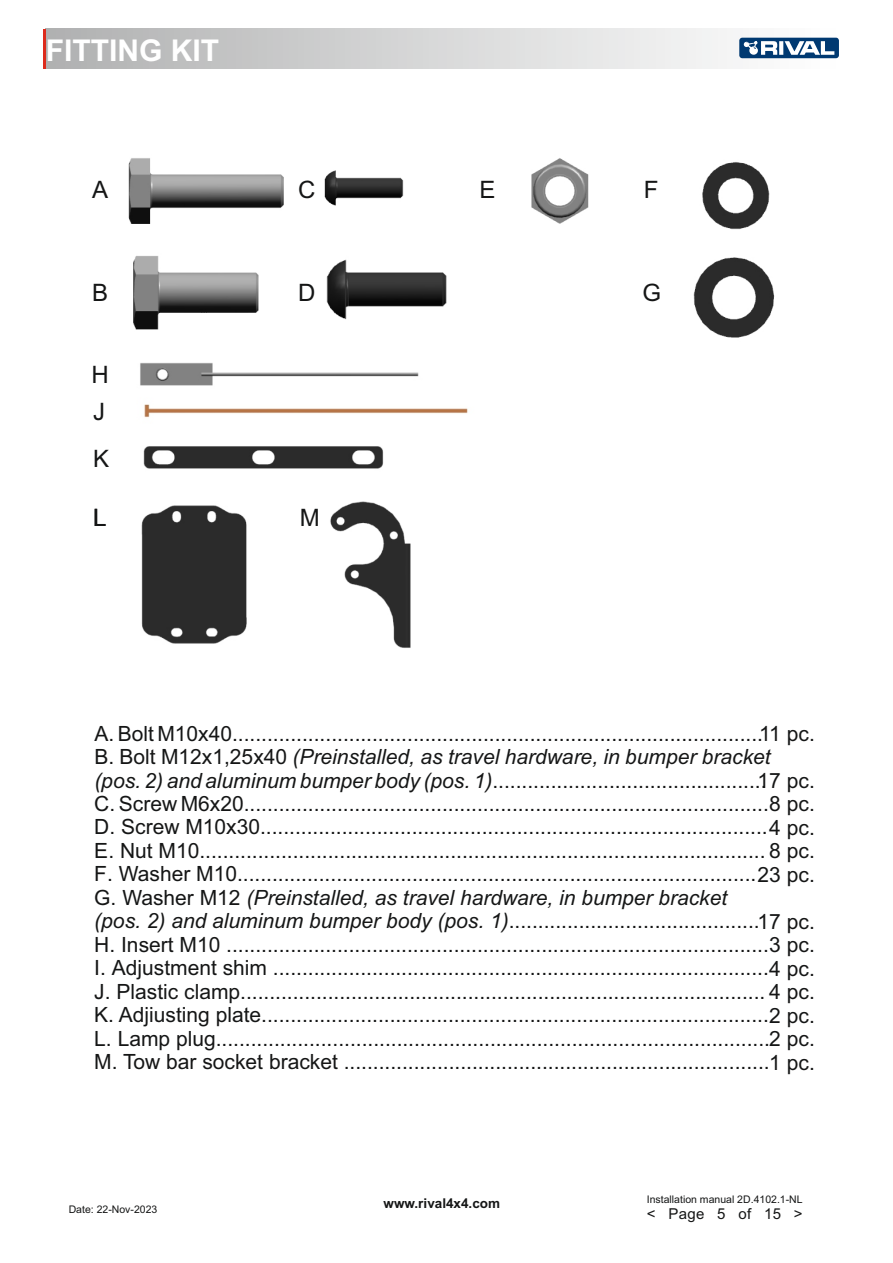
<style>
.page{position:relative;width:893px;height:1263px;background:#fff}
.page>*{position:absolute;margin:0;border:0;box-sizing:border-box;transform-origin:0 0}
.t1{font:700 30px "Arial";color:#fff}
.t2{font:24px/46.7px "Arial";color:#151616}
.t3{font:21px/23.4px "Arial";color:#151616}
.t4{font:15px "Arial";letter-spacing:.02em;color:#151616}
.t5{font:700 13.5px "Arial";color:#151616}
.t6{font:10.5px "Arial";color:#151616}
.s1{font-style:italic}
</style>
<div class="page">
<img style="left:128px;top:158px;width:647px;height:180px">
<div style="left:46px;top:29px;width:792px;height:40px;background:linear-gradient(to right,#b2b2b3,#fcfdfe)"></div>
<hr style="left:43px;top:29px;width:3px;height:40px;background:#dd2b1c">
<svg style="left:739px;top:38px;width:100px;height:20px"></svg>
<hr style="left:435px;top:91px;width:1px;height:475px;background:#fff">
<img style="left:140px;top:363px;width:328px;height:281px">
<img style="left:270px;top:489px;width:161px;height:155px">
<img style="left:294px;top:493px;width:141px;height:155px">
<img style="left:323px;top:245px;width:139px;height:83px">
<h1 class="t1" style="left:46px;top:39px;width:175px">FITTING KIT</h1>
<p class="t2" style="left:92px;top:168px;width:18px">A</p>
<p class="t2" style="left:298px;top:168px;width:19px">С</p>
<p class="t2" style="left:644px;top:168px;width:16px">F</p>
<p class="t2" style="left:480px;top:168px;width:18px">E</p>
<p class="t2" style="left:92px;top:272px;width:18px">B</p>
<p class="t2" style="left:298px;top:272px;width:19px">D</p>
<p class="t2" style="left:92px;top:354px;width:19px">H</p>
<p class="t2" style="left:93px;top:390px;width:18px">J<br>K</p>
<p class="t2" style="left:93px;top:497px;width:15px">L</p>
<p class="t2" style="left:300px;top:497px;width:21px">M</p>
<p class="t2" style="left:642px;top:272px;width:20px">G</p>
<p class="t3" style="left:94px;top:723px;width:722px">A. Bolt М10х40...........................................................................................<br>B. Bolt М12х1,25х40 <span class="s1">(Preinstalled, as travel hardware, in bumper bracket (pos. 2) and aluminum bumper body (pos. 1)</span>...............................................<br>C. Screw М6х20..........................................................................................8 pc.<br>D. Screw М10х30.......................................................................................4 pc.<br>E. Nut М10................................................................................................. 8 pc.<br>F. Washer М10.........................................................................................23 pc.<br>G. Washer М12 <span class="s1">(Preinstalled, as travel hardware, in bumper bracket<br>(pos. 2) and aluminum bumper body (pos. 1)</span>...........................................17 pc.<br>H. Insert M10 .............................................................................................3 pc.<br>I. Adjustment shim .....................................................................................4 pc.<br>J. Plastic clamp.......................................................................................... 4 pc.<br>K. Adjiusting plate.......................................................................................2 pc.<br>L. Lamp plug...............................................................................................2 pc.<br>M. Tow bar socket bracket .........................................................................1 pc.</p>
<p class="t3" style="left:759px;top:724px;width:57px">11 pc.</p>
<p class="t3" style="left:758px;top:771px;width:59px">17 pc.</p>
<p class="t6" style="left:69px;top:1205px;width:90px">Date: 22-Nov-2023</p>
<p class="t5" style="left:384px;top:1198px;width:118px">www.rival4x4.com</p>
<p class="t6" style="left:647px;top:1195px;width:157px">Installation manual 2D.4102.1-NL</p>
<p class="t4" style="left:647px;top:1208px;width:157px">&lt; Page 5 of 15 &gt;</p>
</div>
